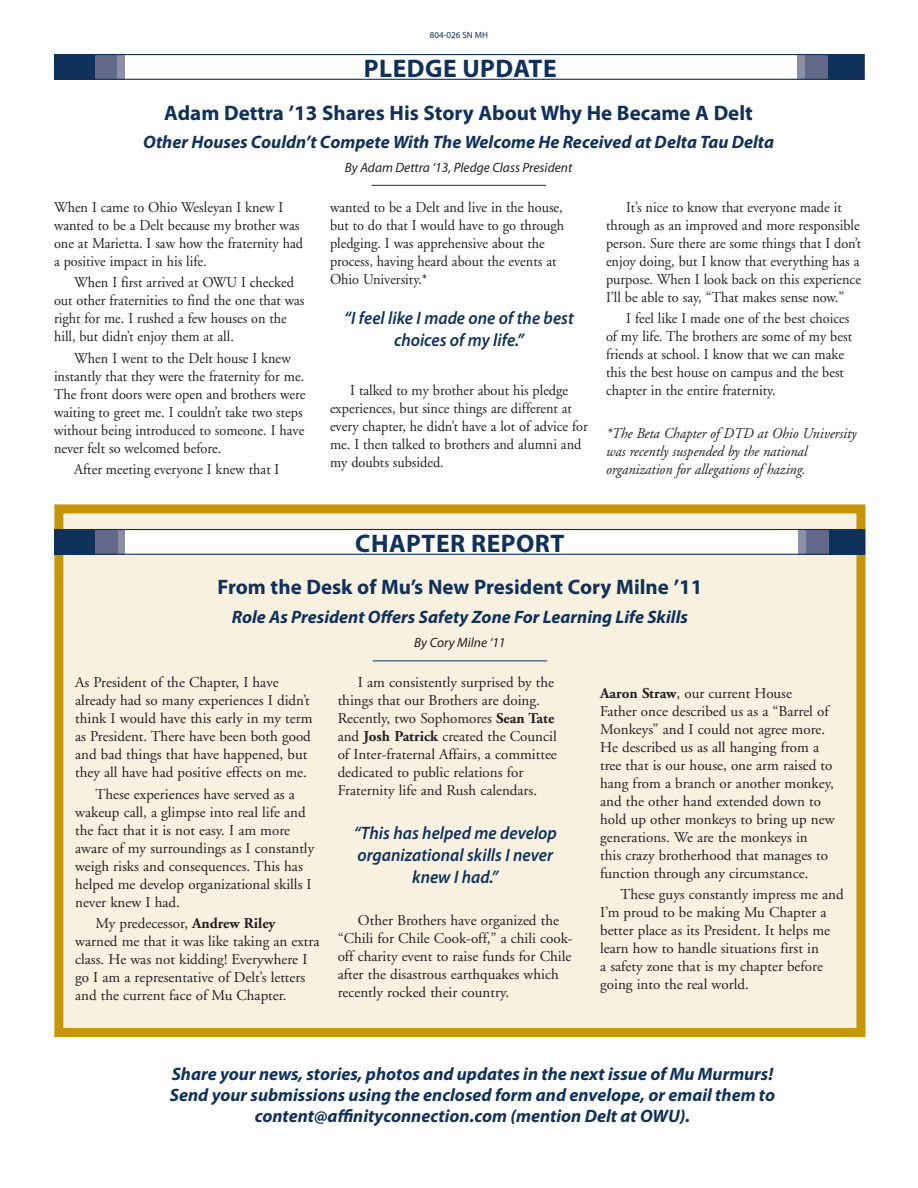
<style>
.page{position:relative;width:918px;height:1188px;background:#fff}
.page>*{position:absolute;margin:0;border:0;box-sizing:border-box;transform-origin:0 0}
.t1{font:700 25.5px "Myriad Pro";letter-spacing:.02em;color:#0f315b}
.t2{font:700 21px "Myriad Pro";color:#0f315b}
.t3{font:italic 700 18px/21px "Myriad Pro";color:#0f315b;text-align:center}
.t4{font:italic 600 18px/21.6px "Myriad Pro";color:#0f315b;text-align:center;scale:.95 1}
.t5{font:15px/18px "Adobe Garamond";color:#231f20}
.t6{font:15px/18px "Adobe Garamond";color:#231f20;scale:.95 1}
.t7{font:italic 15px/18px "Adobe Garamond";color:#231f20;scale:.95 1}
.t8{font:italic 13.5px "Myriad Pro";color:#231f20}
.t9{font:9px "Myriad Pro";color:#0f315b}
.s1{font-weight:700}
</style>
<div class="page">
<div style="left:54px;top:504px;width:811px;height:533px;background:#f8f1e0;border:9px solid #c49608"></div>
<div style="left:66px;top:529px;width:795px;height:25px;background:#fff"></div>
<div style="left:89px;top:529px;width:36px;height:26px;background:#8c8ea7"></div>
<div style="left:82px;top:529px;width:36px;height:26px;background:#626989"></div>
<div style="left:55px;top:529px;width:40px;height:26px;background:#0f315b"></div>
<div style="left:798px;top:529px;width:36px;height:26px;background:#8c8ea7"></div>
<div style="left:806px;top:529px;width:36px;height:26px;background:#626989"></div>
<div style="left:829px;top:529px;width:36px;height:26px;background:#0f315b"></div>
<div style="left:56px;top:529px;width:809px;height:26px;border:1px solid #0f315b"></div>
<div style="left:89px;top:54px;width:36px;height:26px;background:#8c8ea7"></div>
<div style="left:81px;top:54px;width:36px;height:26px;background:#626989"></div>
<div style="left:54px;top:54px;width:40px;height:26px;background:#0f315b"></div>
<div style="left:797px;top:54px;width:36px;height:26px;background:#8c8ea7"></div>
<div style="left:805px;top:54px;width:36px;height:26px;background:#626989"></div>
<div style="left:828px;top:54px;width:36px;height:26px;background:#0f315b"></div>
<div style="left:56px;top:54px;width:809px;height:26px;border:1px solid #0f315b"></div>
<hr style="left:373px;top:661px;width:174px;height:1px;background:#0f315b">
<hr style="left:372px;top:185px;width:174px;height:1px;background:#0f315b">
<p class="t9" style="left:430px;top:30px;width:60px">804-026 SN MH</p>
<h1 class="t1" style="left:364px;top:51px;width:194px">Pledge Update</h1>
<h2 class="t2" style="left:164px;top:99px;width:590px">Adam Dettra ’13 Shares His Story About Why He Became A Delt</h2>
<p class="t3" style="left:143px;top:131px;width:632px">Other Houses Couldn’t Compete With The Welcome He Received at Delta Tau Delta</p>
<p class="t8" style="left:345px;top:159px;width:229px">By Adam Dettra ‘13, Pledge Class President</p>
<p class="t6" style="left:54px;top:199px;width:264px">When I came to Ohio Wesleyan I knew I wanted to be a Delt because my brother was one at Marietta. I saw how the fraternity had a positive impact in his life.</p>
<p class="t6" style="left:54px;top:274px;width:265px;text-indent:20px">When I first arrived at OWU I checked out other fraternities to find the one that was right for me. I rushed a few houses on the hill, but didn’t enjoy them at all.</p>
<p class="t6" style="left:54px;top:349px;width:266px;text-indent:20px">When I went to the Delt house I knew instantly that they were the fraternity for me.<br>The front doors were open and brothers were waiting to greet me. I couldn’t take two steps without being introduced to someone. I have never felt so welcomed before.</p>
<p class="t6" style="left:74px;top:461px;width:217px">After meeting everyone I knew that I</p>
<p class="t6" style="left:330px;top:199px;width:248px">wanted to be a Delt and live in the house, but to do that I would have to go through pledging. I was apprehensive about the process, having heard about the events at Ohio University.*</p>
<p class="t4" style="left:344px;top:307px;width:243px">“I feel like I made one of the best choices of my life.”</p>
<p class="t6" style="left:330px;top:382px;width:273px;text-indent:20px">I talked to my brother about his pledge experiences, but since things are different at every chapter, he didn’t have a lot of advice for me. I then talked to brothers and alumni and my doubts subsided.</p>
<p class="t6" style="left:606px;top:199px;width:270px;text-indent:20px">It’s nice to know that everyone made it through as an improved and more responsible person. Sure there are some things that I don’t enjoy doing, but I know that everything has a purpose. When I look back on this experience I’ll be able to say, “That makes sense now.”</p>
<p class="t6" style="left:606px;top:310px;width:261px;text-indent:20px">I feel like I made one of the best choices of my life. The brothers are some of my best friends at school. I know that we can make this the best house on campus and the best chapter in the entire fraternity.</p>
<p class="t7" style="left:606px;top:425px;width:265px">*The Beta Chapter of DTD at Ohio University was recently suspended by the national organization for allegations of hazing.</p>
<h1 class="t1" style="left:355px;top:526px;width:195px">Chapter Report</h1>
<h2 class="t2" style="left:217px;top:574px;width:487px">From the Desk of Mu’s New President Cory Milne ’11</h2>
<p class="t3" style="left:232px;top:606px;width:458px">Role As President Offers Safety Zone For Learning Life Skills</p>
<p class="t8" style="left:414px;top:634px;width:93px">By Cory Milne ‘11</p>
<p class="t5" style="left:75px;top:674px;width:239px">As President of the Chapter, I have already had so many experiences I didn’t think I would have this early in my term as President. There have been both good and bad things that have happened, but they all have had positive effects on me.</p>
<p class="t5" style="left:75px;top:785px;width:241px;text-indent:20px">These experiences have served as a wakeup call, a glimpse into real life and the fact that it is not easy. I am more aware of my surroundings as I constantly weigh risks and consequences. This has helped me develop organizational skills I never knew I had.</p>
<p class="t5" style="left:75px;top:915px;width:246px;text-indent:20px">My predecessor, <span class="s1">Andrew Riley </span>warned me that it was like taking an extra class. He was not kidding! Everywhere I go I am a representative of Delt’s letters and the current face of Mu Chapter.</p>
<p class="t5" style="left:338px;top:674px;width:221px;text-indent:20px">I am consistently surprised by the things that our Brothers are doing.<br>Recently, two Sophomores <span class="s1">Sean Tate </span>and <span class="s1">Josh Patrick</span> created the Council of Inter-fraternal Affairs, a committee dedicated to public relations for Fraternity life and Rush calendars.</p>
<p class="t4" style="left:354px;top:822px;width:215px">“This has helped me develop organizational skills I never knew I had.”</p>
<p class="t5" style="left:338px;top:911px;width:237px;text-indent:20px">Other Brothers have organized the “Chili for Chile Cook-off,” a chili cook&shy;off charity event to raise funds for Chile after the disastrous earthquakes which recently rocked their country.</p>
<p class="t5" style="left:600px;top:684px;width:236px"><span class="s1">Aaron Straw</span>, our current House<br>Father once described us as a “Barrel of Monkeys” and I could not agree more.<br>He described us as all hanging from a tree that is our house, one arm raised to hang from a branch or another monkey, and the other hand extended down to hold up other monkeys to bring up new generations. We are the monkeys in<br>this crazy brotherhood that manages to function through any circumstance.</p>
<p class="t5" style="left:600px;top:886px;width:245px;text-indent:20px">These guys constantly impress me and I’m proud to be making Mu Chapter a better place as its President. It helps me learn how to handle situations first in<br>a safety zone that is my chapter before going into the real world.</p>
<p class="t3" style="left:170px;top:1063px;width:607px">Share your news, stories, photos and updates in the next issue of Mu Murmurs!<br>Send your submissions using the enclosed form and envelope, or email them to content@affinityconnection.com (mention Delt at OWU).</p>
</div>
